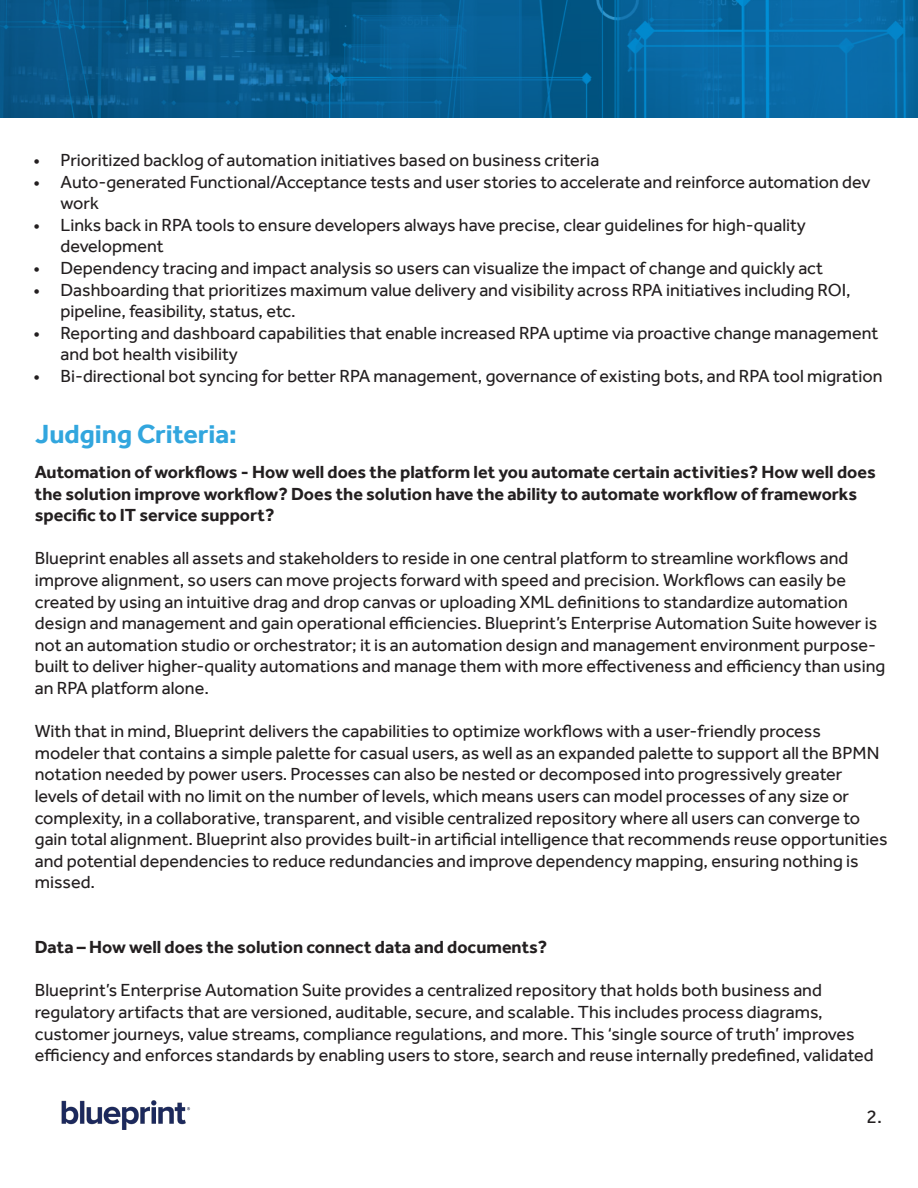
<style>
.page{position:relative;width:918px;height:1188px;background:#fff}
.page>*{position:absolute;margin:0;border:0;box-sizing:border-box;transform-origin:0 0}
.t1{font:700 27px "Effra";color:#32a6de}
.t2{font:19.5px "Effra";color:#231f20}
.t3{font:18px/21.6px "Effra";color:#231f20}
.t4{font:700 18px/21.6px "Effra";color:#231f20}
</style>
<div class="page">
<svg style="left:0;top:0;width:918px;height:118px;background:#075f95"></svg>
<img style="left:61px;top:1100px;width:130px;height:30px">
<p class="t3" style="left:34px;top:149px;width:567px">• Prioritized backlog of automation initiatives based on business criteria</p>
<p class="t3" style="left:61px;top:170px;width:812px;text-indent:-27px">• Auto-generated Functional/Acceptance tests and user stories to accelerate and reinforce automation dev work</p>
<p class="t3" style="left:61px;top:214px;width:747px;text-indent:-27px">• Links back in RPA tools to ensure developers always have precise, clear guidelines for high-quality development</p>
<p class="t3" style="left:34px;top:257px;width:791px">• Dependency tracing and impact analysis so users can visualize the impact of change and quickly act</p>
<p class="t3" style="left:61px;top:278px;width:792px;text-indent:-27px">• Dashboarding that prioritizes maximum value delivery and visibility across RPA initiatives including ROI, pipeline, feasibility, status, etc.</p>
<p class="t3" style="left:61px;top:322px;width:820px;text-indent:-27px">• Reporting and dashboard capabilities that enable increased RPA uptime via proactive change management and bot health visibility</p>
<p class="t3" style="left:34px;top:365px;width:851px">• Bi-directional bot syncing for better RPA management, governance of existing bots, and RPA tool migration</p>
<p class="t1" style="left:35px;top:418px;width:203px">Judging Criteria:</p>
<p class="t4" style="left:35px;top:461px;width:842px">Automation of workflows - How well does the platform let you automate certain activities? How well does the solution improve workflow? Does the solution have the ability to automate workflow of frameworks specific to IT service support?</p>
<p class="t3" style="left:35px;top:547px;width:852px">Blueprint enables all assets and stakeholders to reside in one central platform to streamline workflows and improve alignment, so users can move projects forward with speed and precision. Workflows can easily be created by using an intuitive drag and drop canvas or uploading XML definitions to standardize automation design and management and gain operational efficiencies. Blueprint’s Enterprise Automation Suite however is not an automation studio or orchestrator; it is an automation design and management environment purpose&shy;built to deliver higher-quality automations and manage them with more effectiveness and efficiency than using an RPA platform alone.</p>
<p class="t3" style="left:35px;top:720px;width:854px">With that in mind, Blueprint delivers the capabilities to optimize workflows with a user-friendly process modeler that contains a simple palette for casual users, as well as an expanded palette to support all the BPMN notation needed by power users. Processes can also be nested or decomposed into progressively greater levels of detail with no limit on the number of levels, which means users can model processes of any size or complexity, in a collaborative, transparent, and visible centralized repository where all users can converge to gain total alignment. Blueprint also provides built-in artificial intelligence that recommends reuse opportunities and potential dependencies to reduce redundancies and improve dependency mapping, ensuring nothing is missed.</p>
<p class="t4" style="left:35px;top:936px;width:514px">Data – How well does the solution connect data and documents?</p>
<p class="t3" style="left:35px;top:979px;width:840px">Blueprint’s Enterprise Automation Suite provides a centralized repository that holds both business and regulatory artifacts that are versioned, auditable, secure, and scalable. This includes process diagrams, customer journeys, value streams, compliance regulations, and more. This ‘single source of truth’ improves efficiency and enforces standards by enabling users to store, search and reuse internally predefined, validated</p>
<p class="t2" style="left:866px;top:1104px;width:17px">2.</p>
</div>
